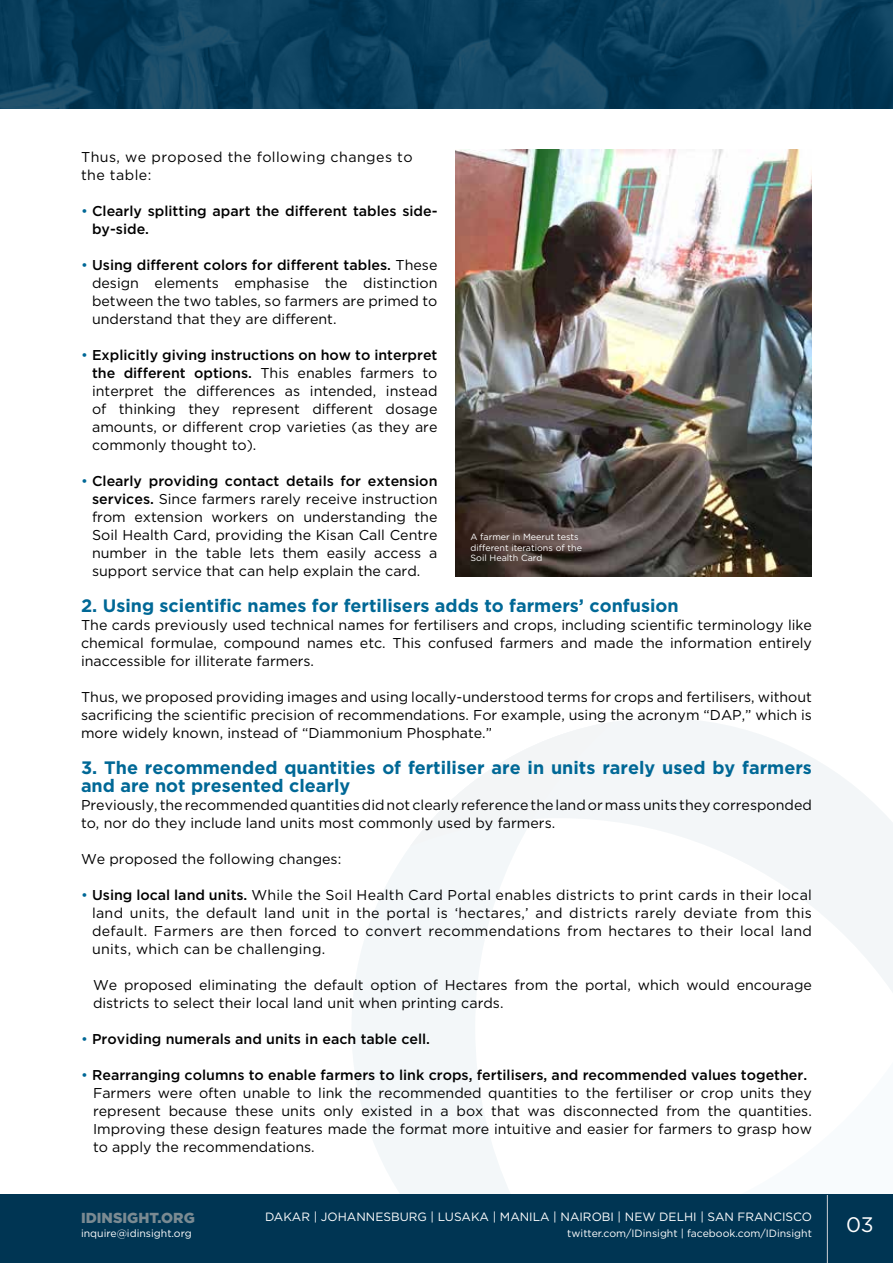
<style>
.page{position:relative;width:893px;height:1263px;background:#fff}
.page>*{position:absolute;margin:0;border:0;box-sizing:border-box;transform-origin:0 0}
.t1{font:21px "Gotham";color:#fff}
.t2{font:700 18px/18px "Gotham";color:#006896}
.t3{font:900 14.55px "Gotham";color:#7a8a92}
.t4{font:14.25px/18px "Gotham";color:#000;text-align:justify}
.t5{font:500 14.25px/18px "Gotham";color:#000}
.t6{font:14.25px/18px "Gotham";letter-spacing:.03em;color:#000}
.t7{font:12px "Gotham";color:#fff}
.t8{font:10.5px "Gotham";color:#fff}
.t9{font:9px/10.5px "Gotham";color:#fff}
.s1{font-weight:400;color:#006896}
.s2{color:#006896}
.s3{font-weight:500}
</style>
<div class="page">
<svg style="left:351px;top:848px;width:59px;height:347px;fill:#f3f7f9"></svg>
<svg style="left:410px;top:1129px;width:483px;height:66px"></svg>
<svg style="left:410px;top:718px;width:483px;height:411px"></svg>
<svg style="left:410px;top:721px;width:205px;height:126px"></svg>
<div style="left:0;top:1195px;width:893px;height:68px;background:#003553"></div>
<hr style="left:827px;top:1195px;width:1px;height:68px;background:#cfd2d5">
<img style="left:455px;top:150px;width:357px;height:426px">
<img style="left:0;top:0;width:893px;height:108px">
<p class="t6" style="left:81px;top:148px;width:333px">Thus, we proposed the following changes to the table:</p>
<p class="t5" style="left:92px;top:202px;width:347px;text-indent:-11px"><span class="s1">•</span> Clearly splitting apart the different tables side&shy;by-side.</p>
<p class="t4" style="left:92px;top:256px;width:347px;text-indent:-11px"><span class="s2">•</span> <span class="s3">Using different colors for different tables.</span> These design elements emphasise the distinction between the two tables, so farmers are primed to understand that they are different.</p>
<p class="t4" style="left:92px;top:346px;width:347px;text-indent:-11px"><span class="s2">•</span> <span class="s3">Explicitly giving instructions on how to interpret the different options.</span> This enables farmers to interpret the differences as intended, instead of thinking they represent different dosage amounts, or different crop varieties (as they are commonly thought to).</p>
<p class="t4" style="left:92px;top:472px;width:347px;text-indent:-11px"><span class="s2">•</span> <span class="s3">Clearly providing contact details for extension services.</span> Since farmers rarely receive instruction from extension workers on understanding the Soil Health Card, providing the Kisan Call Centre number in the table lets them easily access a support service that can help explain the card.</p>
<p class="t2" style="left:81px;top:596px;width:599px">2. Using scientific names for fertilisers adds to farmers’ confusion</p>
<p class="t4" style="left:81px;top:616px;width:732px">The cards previously used technical names for fertilisers and crops, including scientific terminology like chemical formulae, compound names etc. This confused farmers and made the information entirely inaccessible for illiterate farmers.</p>
<p class="t4" style="left:81px;top:688px;width:732px">Thus, we proposed providing images and using locally-understood terms for crops and fertilisers, without sacrificing the scientific precision of recommendations. For example, using the acronym “DAP,” which is more widely known, instead of “Diammonium Phosphate.”</p>
<p class="t2" style="left:81px;top:758px;width:732px">3. The recommended quantities of fertiliser are in units rarely used by farmers and are not presented clearly</p>
<p class="t4" style="left:81px;top:796px;width:732px">Previously, the recommended quantities did not clearly reference the land or mass units they corresponded to, nor do they include land units most commonly used by farmers.</p>
<p class="t4" style="left:81px;top:850px;width:262px">We proposed the following changes:</p>
<p class="t4" style="left:92px;top:886px;width:721px;text-indent:-11px"><span class="s2">•</span> <span class="s3">Using local land units.</span> While the Soil Health Card Portal enables districts to print cards in their local land units, the default land unit in the portal is ‘hectares,’ and districts rarely deviate from this default. Farmers are then forced to convert recommendations from hectares to their local land units, which can be challenging.</p>
<p class="t4" style="left:93px;top:976px;width:720px">We proposed eliminating the default option of Hectares from the portal, which would encourage districts to select their local land unit when printing cards.</p>
<p class="t5" style="left:81px;top:1030px;width:351px"><span class="s1">•</span> Providing numerals and units in each table cell.</p>
<p class="t4" style="left:93px;top:1066px;width:720px;text-align:left;text-indent:-12px"><span class="s2">•</span> <span class="s3">Rearranging columns to enable farmers to link crops, fertilisers, and recommended values together.<br></span>Farmers were often unable to link the recommended quantities to the fertiliser or crop units they represent because these units only existed in a box that was disconnected from the quantities.<br>Improving these design features made the format more intuitive and easier for farmers to grasp how to apply the recommendations.</p>
<p class="t9" style="left:470px;top:531px;width:113px">A farmer in Meerut tests different iterations of the<br>Soil Health Card</p>
<p class="t3" style="left:81px;top:1209px;width:115px">IDINSIGHT.ORG</p>
<p class="t8" style="left:81px;top:1228px;width:112px">inquire@idinsight.org</p>
<p class="t7" style="left:265px;top:1210px;width:548px">DAKAR | JOHANNESBURG | LUSAKA | MANILA | NAIROBI | NEW DELHI | SAN FRANCISCO</p>
<p class="t8" style="left:567px;top:1228px;width:246px">twitter.com/IDinsight | facebook.com/IDinsight</p>
<h1 class="t1" style="left:846px;top:1213px;width:29px">03</h1>
</div>
